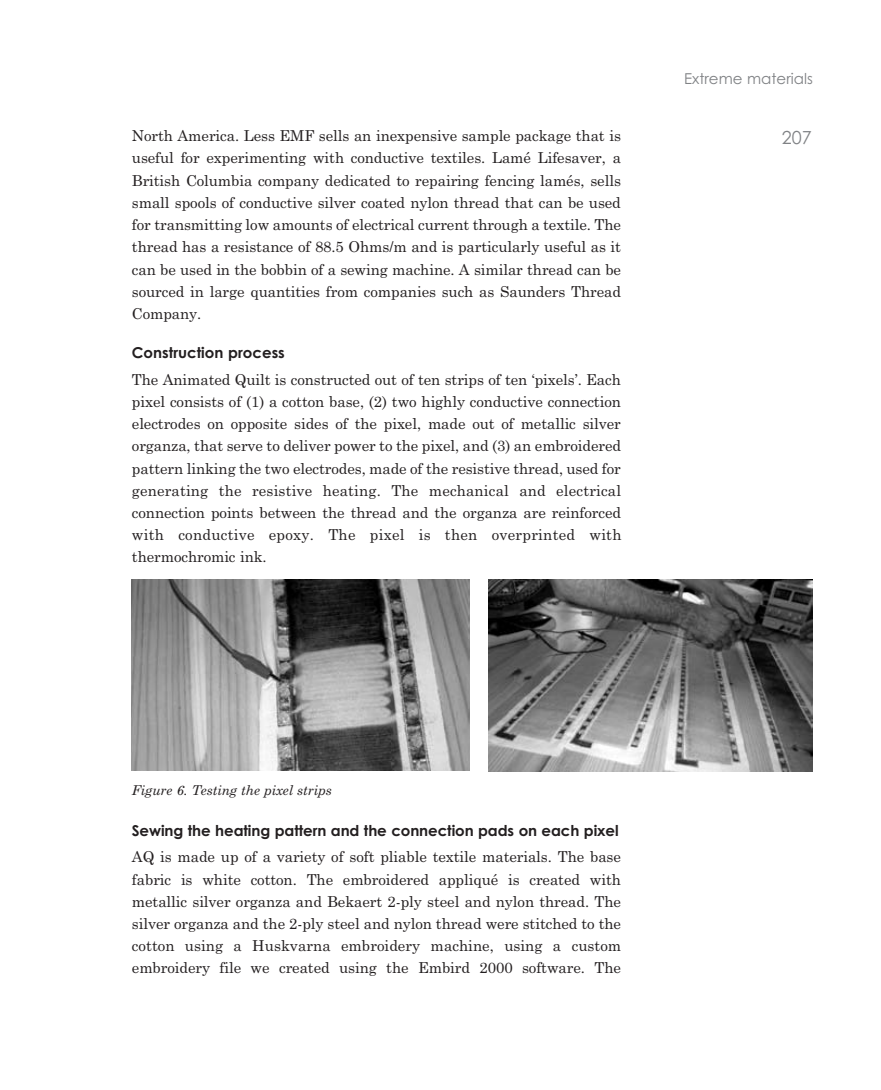
<style>
.page{position:relative;width:881px;height:1090px;background:#fff}
.page>*{position:absolute;margin:0;border:0;box-sizing:border-box;transform-origin:0 0}
.t1{font:18px "Century Gothic";color:#808285}
.t2{font:15px/22.2px "Century Schoolbook";letter-spacing:-.005em;color:#231f20;text-align:justify}
.t3{font:700 15px "Century Gothic";letter-spacing:-.005em;color:#231f20}
.t4{font:15px "Century Gothic";color:#808285}
.t5{font:italic 13.5px "Century Schoolbook";letter-spacing:-.005em;color:#231f20}
</style>
<div class="page">
<svg style="left:131px;top:579px;width:682px;height:193px;background:#818181"></svg>
<p class="t4" style="left:683px;top:73px;width:130px">Extreme materials</p>
<p class="t2" style="left:132px;top:126px;width:490px">North America. Less EMF sells an inexpensive sample package that is</p>
<p class="t1" style="left:781px;top:130px;width:31px">207</p>
<p class="t2" style="left:132px;top:148px;width:490px">useful for experimenting with conductive textiles. Lamé Lifesaver, a British Columbia company dedicated to repairing fencing lamés, sells small spools of conductive silver coated nylon thread that can be used for transmitting low amounts of electrical current through a textile. The thread has a resistance of 88.5 Ohms/m and is particularly useful as it can be used in the bobbin of a sewing machine. A similar thread can be sourced in large quantities from companies such as Saunders Thread Company.</p>
<p class="t3" style="left:132px;top:347px;width:154px">Construction process</p>
<p class="t2" style="left:132px;top:369px;width:491px">The Animated Quilt is constructed out of ten strips of ten ‘pixels’. Each pixel consists of (1) a cotton base, (2) two highly conductive connection electrodes on opposite sides of the pixel, made out of metallic silver organza, that serve to deliver power to the pixel, and (3) an embroidered pattern linking the two electrodes, made of the resistive thread, used for generating the resistive heating. The mechanical and electrical connection points between the thread and the organza are reinforced with conductive epoxy. The pixel is then overprinted with thermochromic ink.</p>
<p class="t5" style="left:132px;top:785px;width:201px">Figure 6. Testing the pixel strips</p>
<p class="t3" style="left:132px;top:824px;width:488px">Sewing the heating pattern and the connection pads on each pixel</p>
<p class="t2" style="left:132px;top:847px;width:490px">AQ is made up of a variety of soft pliable textile materials. The base fabric is white cotton. The embroidered appliqué is created with metallic silver organza and Bekaert 2-ply steel and nylon thread. The silver organza and the 2-ply steel and nylon thread were stitched to the cotton using a Huskvarna embroidery machine, using a custom embroidery file we created using the Embird 2000 software. The</p>
</div>
